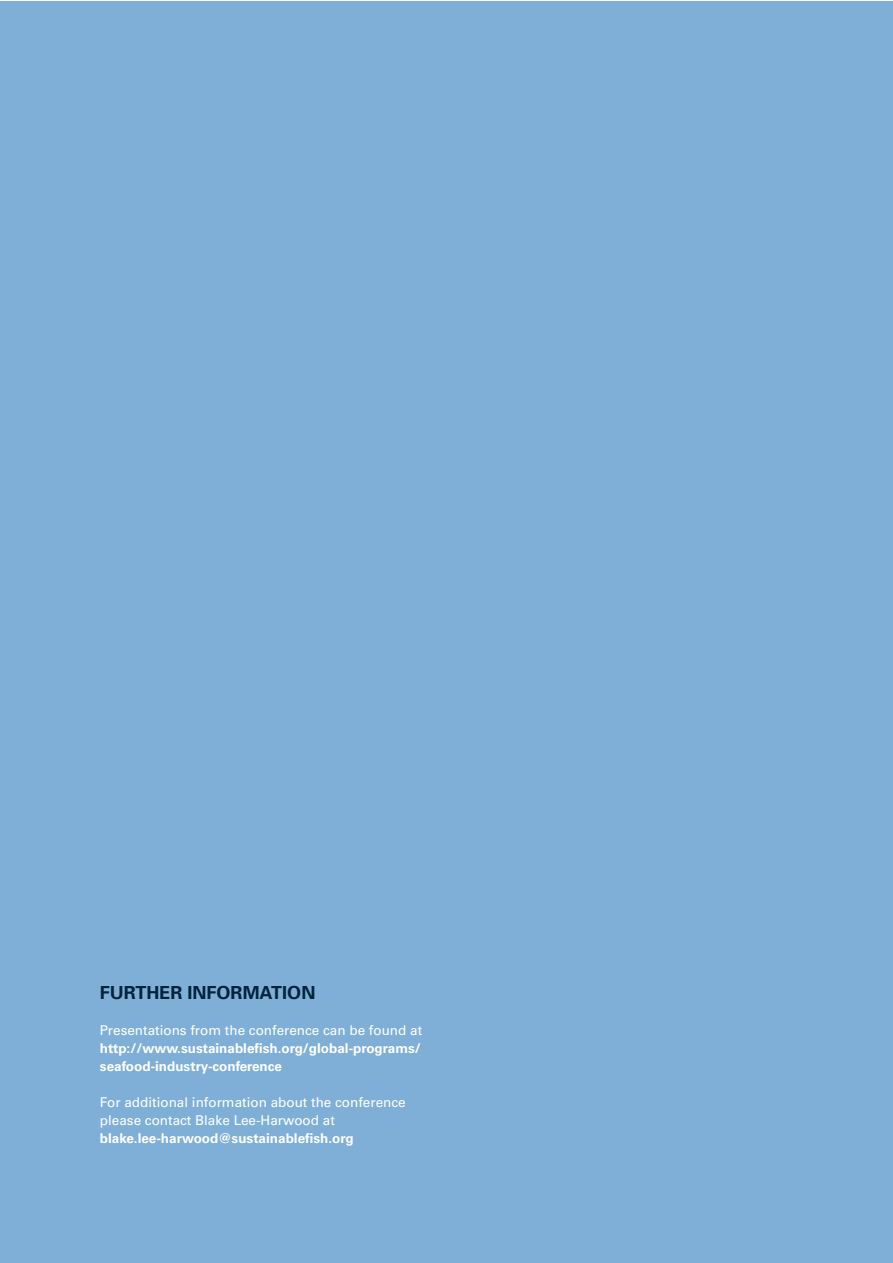
<style>
.page{position:relative;width:893px;height:1263px;background:#fff}
.page>*{position:absolute;margin:0;border:0;box-sizing:border-box;transform-origin:0 0}
.t1{font:700 18px "Univers";color:#00233d}
.t2{font:13.5px/18px "Univers LT Std";color:#fff}
.t3{font:700 13.5px/18px "Univers LT Std";color:#fff}
</style>
<div class="page">
<div style="left:0;top:1px;width:892px;height:1262px;background:#7fafd6"></div>
<h1 class="t1" style="left:100px;top:981px;width:217px">FURTHER INFORMATION</h1>
<p class="t2" style="left:100px;top:1021px;width:324px">Presentations from the conference can be found at</p>
<p class="t3" style="left:100px;top:1039px;width:322px">http://www.sustainablefish.org/global-programs/ seafood-industry-conference</p>
<p class="t2" style="left:100px;top:1093px;width:307px">For additional information about the conference please contact Blake Lee-Harwood at</p>
<p class="t3" style="left:100px;top:1129px;width:255px">blake.lee-harwood@sustainablefish.org</p>
</div>
